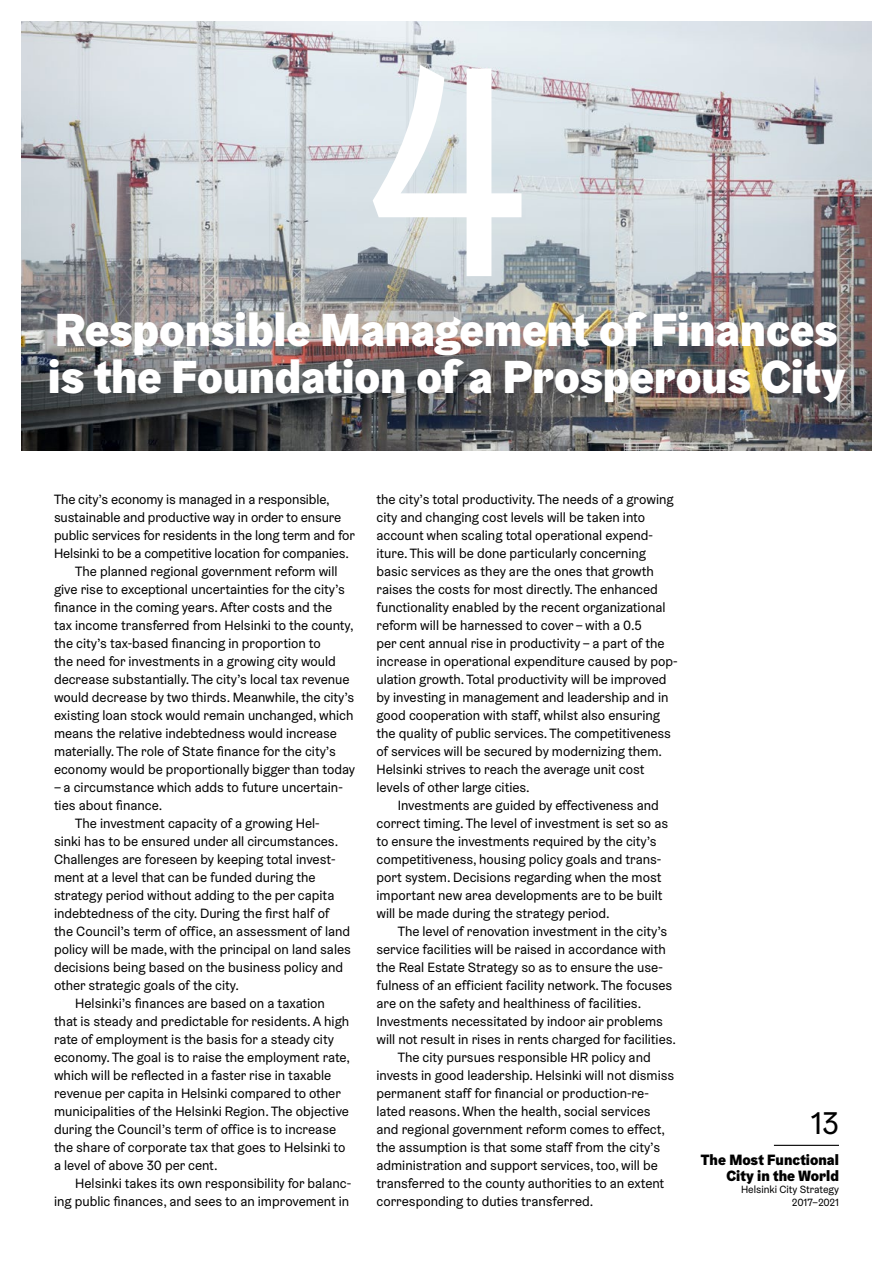
<style>
.page{position:relative;width:893px;height:1263px;background:#fff}
.page>*{position:absolute;margin:0;border:0;box-sizing:border-box;transform-origin:0 0}
.t1{font:300px "Helsinki Grotesk";color:#fff}
.t2{font:900 46.5px "Helsinki Grotesk";letter-spacing:-.005em;color:#fff}
.t3{font:31.5px "Helsinki Grotesk";color:#000}
.t4{font:900 15px/16.2px "Helsinki Grotesk";color:#000;text-align:right}
.t5{font:13.5px/18px "Helsinki Grotesk";color:#000}
.t6{font:10.5px/12.6px "Helsinki Grotesk";color:#000;text-align:right}
</style>
<div class="page">
<hr style="left:774px;top:1145px;width:65px;height:1px;background:#000">
<img style="left:21px;top:21px;width:851px;height:429px">
<h1 class="t1" style="left:363px;top:-14px;width:168px">4</h1>
<h2 class="t2" style="left:55px;top:300px;width:784px">Responsible Management of Finances</h2>
<h2 class="t2" style="left:48px;top:346px;width:799px">is the Foundation of a Prosperous City</h2>
<p class="t5" style="left:54px;top:490px;width:277px">The city’s economy is managed in a responsible,</p>
<p class="t5" style="left:54px;top:508px;width:289px">sustainable and productive way in order to ensure</p>
<p class="t5" style="left:54px;top:526px;width:302px">public services for residents in the long term and for</p>
<p class="t5" style="left:54px;top:544px;width:297px">Helsinki to be a competitive location for companies.</p>
<p class="t5" style="left:75px;top:562px;width:264px">The planned regional government reform will</p>
<p class="t5" style="left:54px;top:580px;width:292px">give rise to exceptional uncertainties for the city’s</p>
<p class="t5" style="left:54px;top:598px;width:280px">finance in the coming years. After costs and the</p>
<p class="t5" style="left:54px;top:616px;width:301px">tax income transferred from Helsinki to the county,</p>
<p class="t5" style="left:54px;top:634px;width:268px">the city’s tax-based financing in proportion to</p>
<p class="t5" style="left:54px;top:652px;width:283px">the need for investments in a growing city would</p>
<p class="t5" style="left:54px;top:670px;width:297px">decrease substantially. The city’s local tax revenue</p>
<p class="t5" style="left:54px;top:688px;width:302px">would decrease by two thirds. Meanwhile, the city’s</p>
<p class="t5" style="left:54px;top:706px;width:301px">existing loan stock would remain unchanged, which</p>
<p class="t5" style="left:54px;top:724px;width:284px">means the relative indebtedness would increase</p>
<p class="t5" style="left:54px;top:742px;width:283px">materially. The role of State finance for the city’s</p>
<p class="t5" style="left:54px;top:760px;width:303px">economy would be proportionally bigger than today</p>
<p class="t5" style="left:54px;top:778px;width:290px">– a circumstance which adds to future uncertain-</p>
<p class="t5" style="left:54px;top:796px;width:110px">ties about finance.</p>
<p class="t5" style="left:75px;top:814px;width:246px">The investment capacity of a growing Hel-</p>
<p class="t5" style="left:54px;top:832px;width:286px">sinki has to be ensured under all circumstances.</p>
<p class="t5" style="left:54px;top:850px;width:283px">Challenges are foreseen by keeping total invest-</p>
<p class="t5" style="left:54px;top:868px;width:263px">ment at a level that can be funded during the</p>
<p class="t5" style="left:54px;top:886px;width:282px">strategy period without adding to the per capita</p>
<p class="t5" style="left:54px;top:904px;width:277px">indebtedness of the city. During the first half of</p>
<p class="t5" style="left:54px;top:922px;width:298px">the Council’s term of office, an assessment of land</p>
<p class="t5" style="left:54px;top:940px;width:298px">policy will be made, with the principal on land sales</p>
<p class="t5" style="left:54px;top:958px;width:291px">decisions being based on the business policy and</p>
<p class="t5" style="left:54px;top:976px;width:186px">other strategic goals of the city.</p>
<p class="t5" style="left:75px;top:994px;width:251px">Helsinki’s finances are based on a taxation</p>
<p class="t5" style="left:54px;top:1012px;width:297px">that is steady and predictable for residents. A high</p>
<p class="t5" style="left:54px;top:1030px;width:281px">rate of employment is the basis for a steady city</p>
<p class="t5" style="left:54px;top:1048px;width:298px">economy. The goal is to raise the employment rate,</p>
<p class="t5" style="left:54px;top:1066px;width:279px">which will be reflected in a faster rise in taxable</p>
<p class="t5" style="left:54px;top:1084px;width:288px">revenue per capita in Helsinki compared to other</p>
<p class="t5" style="left:54px;top:1102px;width:296px">municipalities of the Helsinki Region. The objective</p>
<p class="t5" style="left:54px;top:1120px;width:284px">during the Council’s term of office is to increase</p>
<p class="t5" style="left:54px;top:1138px;width:293px">the share of corporate tax that goes to Helsinki to</p>
<p class="t5" style="left:54px;top:1156px;width:165px">a level of above 30 per cent.</p>
<p class="t5" style="left:75px;top:1174px;width:277px">Helsinki takes its own responsibility for balanc-</p>
<p class="t5" style="left:54px;top:1192px;width:297px">ing public finances, and sees to an improvement in</p>
<p class="t5" style="left:376px;top:490px;width:303px">the city’s total productivity. The needs of a growing city and changing cost levels will be taken into account when scaling total operational expend&shy;iture. This will be done particularly concerning basic services as they are the ones that growth raises the costs for most directly. The enhanced functionality enabled by the recent organizational reform will be harnessed to cover – with a 0.5<br>per cent annual rise in productivity – a part of the increase in operational expenditure caused by pop&shy;ulation growth. Total productivity will be improved by investing in management and leadership and in good cooperation with staff, whilst also ensuring the quality of public services. The competitiveness of services will be secured by modernizing them.<br>Helsinki strives to reach the average unit cost levels of other large cities.</p>
<p class="t5" style="left:376px;top:796px;width:293px;text-indent:21px">Investments are guided by effectiveness and correct timing. The level of investment is set so as to ensure the investments required by the city’s competitiveness, housing policy goals and trans&shy;port system. Decisions regarding when the most important new area developments are to be built will be made during the strategy period.</p>
<p class="t5" style="left:398px;top:922px;width:271px">The level of renovation investment in the city’s</p>
<p class="t5" style="left:376px;top:940px;width:291px">service facilities will be raised in accordance with</p>
<p class="t5" style="left:376px;top:958px;width:288px">the Real Estate Strategy so as to ensure the use-</p>
<p class="t5" style="left:376px;top:976px;width:297px">fulness of an efficient facility network. The focuses</p>
<p class="t5" style="left:376px;top:994px;width:266px">are on the safety and healthiness of facilities.</p>
<p class="t5" style="left:376px;top:1012px;width:288px">Investments necessitated by indoor air problems</p>
<p class="t5" style="left:376px;top:1030px;width:301px">will not result in rises in rents charged for facilities.</p>
<p class="t5" style="left:398px;top:1048px;width:254px">The city pursues responsible HR policy and</p>
<p class="t5" style="left:376px;top:1066px;width:299px">invests in good leadership. Helsinki will not dismiss</p>
<p class="t5" style="left:376px;top:1084px;width:274px">permanent staff for financial or production-re-</p>
<p class="t5" style="left:376px;top:1102px;width:276px">lated reasons. When the health, social services</p>
<p class="t5" style="left:376px;top:1120px;width:290px">and regional government reform comes to effect,</p>
<p class="t5" style="left:376px;top:1138px;width:285px">the assumption is that some staff from the city’s</p>
<p class="t5" style="left:376px;top:1156px;width:283px">administration and support services, too, will be</p>
<p class="t5" style="left:376px;top:1174px;width:289px">transferred to the county authorities to an extent</p>
<p class="t5" style="left:376px;top:1192px;width:218px">corresponding to duties transferred.</p>
<h3 class="t3" style="left:811px;top:1104px;width:30px">13</h3>
<p class="t4" style="left:701px;top:1151px;width:140px">The Most Functional<br>City in the World</p>
<p class="t6" style="left:741px;top:1183px;width:100px">Helsinki City Strategy<br>2017–2021</p>
</div>
